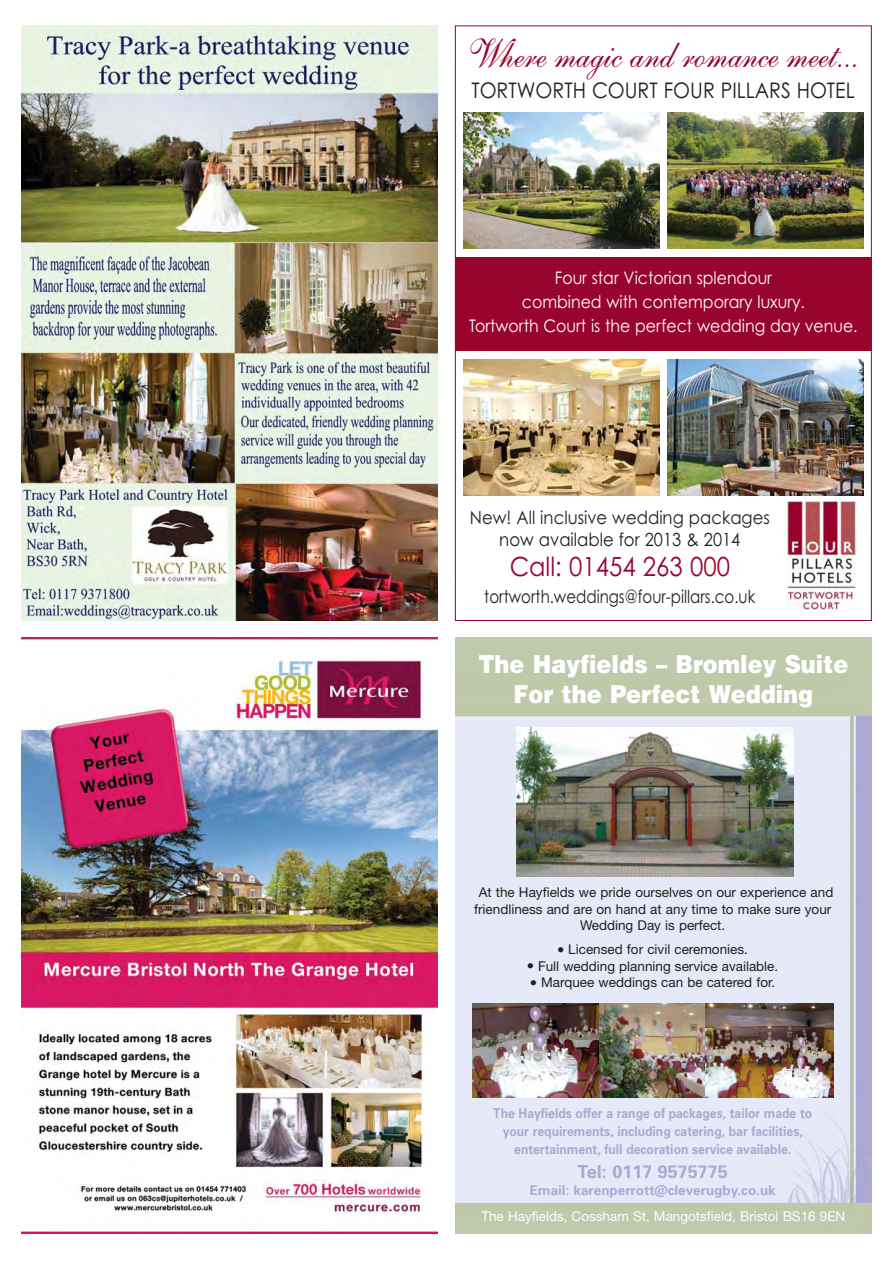
<style>
.page{position:relative;width:893px;height:1263px;background:#fff}
.page>*{position:absolute;margin:0;border:0;box-sizing:border-box;transform-origin:0 0}
.t1{font:39.6px "Shelley Allegro BT";color:#97042d;scale:.91 1}
.t2{font:26.4px "Century Gothic";color:#97042d;scale:.91 1}
.t3{font:900 24.75px/30px "Helvetica";color:#fff;text-align:center;scale:.91 1}
.t4{font:21.45px "Century Gothic";color:#231f20;scale:.91 1}
.t5{font:18.15px/22.5px "Century Gothic";color:#231f20;text-align:center;scale:.91 1}
.t6{font:18px "Century Gothic";color:#231f20;scale:.83 1}
.t7{font:700 18px "Univers";color:#aea7d3}
.t8{font:17.4px/24px "Century Gothic";color:#fff;text-align:center;scale:.91 1}
.t9{font:13.5px/16.5px "Helvetica Neue";color:#231f20;text-align:center}
.t10{font:700 13.5px/18px "Univers";color:#aea7d3;text-align:center;scale:.9 1}
.t11{font:13.5px/25.8px "Helvetica Neue";color:#fff}
.s1{font-family:"Univers";font-weight:700;color:#aea7d3}
</style>
<div class="page">
<div style="left:455px;top:257px;width:417px;height:94px;background:#97042d"></div>
<img style="left:463px;top:113px;width:196px;height:136px">
<img style="left:668px;top:113px;width:195px;height:136px">
<img style="left:463px;top:359px;width:196px;height:136px">
<img style="left:668px;top:359px;width:195px;height:136px">
<img style="left:788px;top:502px;width:67px;height:108px">
<img style="left:21px;top:638px;width:417px;height:595px">
<img style="left:21px;top:26px;width:417px;height:595px">
<img style="left:455px;top:638px;width:417px;height:595px">
<img style="left:517px;top:727px;width:276px;height:149px">
<img style="left:472px;top:1003px;width:128px;height:94px">
<img style="left:600px;top:1003px;width:106px;height:94px">
<img style="left:706px;top:1003px;width:127px;height:94px">
<p class="t1" style="left:467px;top:30px;width:432px">Where magic and romance meet...</p>
<p class="t4" style="left:471px;top:82px;width:423px">TORTWORTH COURT FOUR PILLARS HOTEL</p>
<p class="t8" style="left:469px;top:267px;width:428px">Four star Victorian splendour<br>combined with contemporary luxury.<br>Tortworth Court is the perfect wedding day venue.</p>
<p class="t5" style="left:470px;top:508px;width:331px">New! All inclusive wedding packages now available for 2013 &amp; 2014</p>
<p class="t2" style="left:510px;top:557px;width:244px">Call: 01454 263 000</p>
<p class="t6" style="left:484px;top:590px;width:328px">tortworth.weddings@four-pillars.co.uk</p>
<p class="t3" style="left:478px;top:651px;width:408px">The Hayfields – Bromley Suite<br>For the Perfect Wedding</p>
<p class="t9" style="left:474px;top:886px;width:361px">At the Hayfields we pride ourselves on our experience and friendliness and are on hand at any time to make sure your<br>Wedding Day is perfect.</p>
<p class="t9" style="left:557px;top:943px;width:192px">● Licensed for civil ceremonies.</p>
<p class="t9" style="left:527px;top:959px;width:253px">● Full wedding planning service available.</p>
<p class="t9" style="left:530px;top:976px;width:246px">● Marquee weddings can be catered for.</p>
<p class="t10" style="left:493px;top:1106px;width:356px">The Hayfields offer a range of packages, tailor made to your requirements, including catering, bar facilities, entertainment, full decoration service available.</p>
<p class="t7" style="left:577px;top:1165px;width:152px">Tel: 0117 9575775</p>
<p class="t11" style="left:481px;top:1178px;width:365px;text-indent:48px"><span class="s1">Email: karenperrott@cleverugby.co.uk<br></span>The Hayfields, Cossham St, Mangotsfield, Bristol BS16 9EN</p>
</div>
